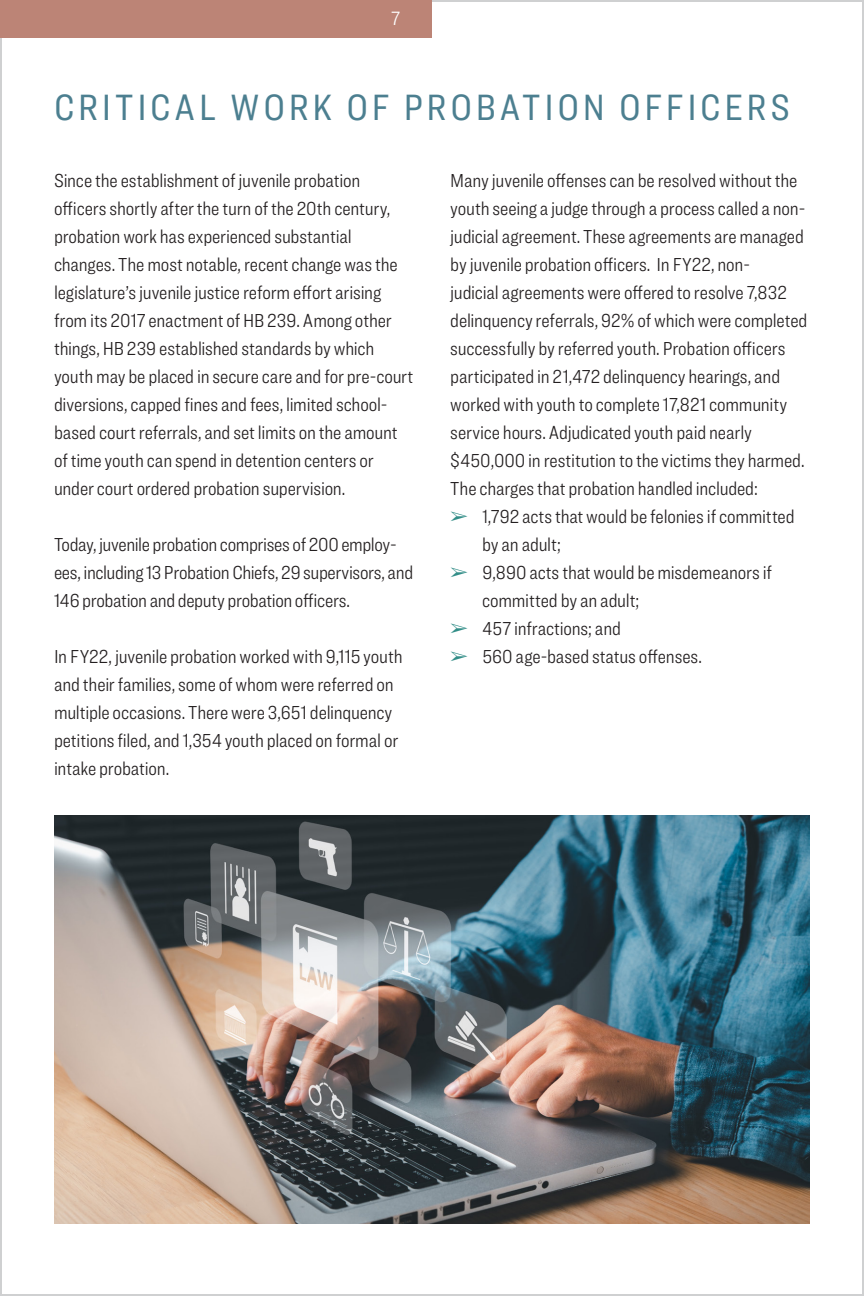
<style>
.page{position:relative;width:864px;height:1296px;background:#fff}
.page>*{position:absolute;margin:0;border:0;box-sizing:border-box;transform-origin:0 0}
.t1{font:38px "Ringside Condensed";letter-spacing:.1em;color:#4c7f90}
.t2{font:300 20px "Ringside Condensed";color:#fff}
.Paragraph_Style_1{font:300 19.6px/28px "Ringside Condensed";letter-spacing:-.01em;color:#231f20}
.s1{color:#338e88}
.s2{font-family:"Ringside Compressed"}
</style>
<div class="page">
<div style="left:0;top:0;width:432px;height:38px;background:#bc8476"></div>
<img style="left:54px;top:815px;width:756px;height:409px">
<p class="t2" style="left:391px;top:5px;width:10px">7</p>
<p class="t1" style="left:54px;top:81px;width:737px">CRITICAL WORK OF PROBATION OFFICERS</p>
<p class="Paragraph_Style_1" style="left:54px;top:166px;width:361px">Since the establishment of juvenile probation officers shortly after the turn of the 20th century, probation work has experienced substantial changes. The most notable, recent change was the legislature’s juvenile justice reform effort arising from its 2017 enactment of HB 239. Among other things, HB 239 established standards by which youth may be placed in secure care and for pre-court diversions, capped fines and fees, limited school&shy;based court referrals, and set limits on the amount of time youth can spend in detention centers or under court ordered probation supervision.</p>
<p class="Paragraph_Style_1" style="left:54px;top:530px;width:361px">Today, juvenile probation comprises of 200 employ&shy;ees, including 13 Probation Chiefs, 29 supervisors, and<br>146 probation and deputy probation officers.</p>
<p class="Paragraph_Style_1" style="left:54px;top:642px;width:350px">In FY22, juvenile probation worked with 9,115 youth and their families, some of whom were referred on multiple occasions. There were 3,651 delinquency petitions filed, and 1,354 youth placed on formal or intake probation.</p>
<p class="Paragraph_Style_1" style="left:450px;top:166px;width:359px">Many juvenile offenses can be resolved without the youth seeing a judge through a process called a non&shy;judicial agreement. These agreements are managed by juvenile probation officers. In FY22, non-<br>judicial agreements were offered to resolve 7,832 delinquency referrals, 92% of which were completed successfully by referred youth. Probation officers participated in 21,472 delinquency hearings, and worked with youth to complete 17,821 community service hours. Adjudicated youth paid nearly $450,000 in restitution to the victims they harmed.<br>The charges that probation handled included:</p>
<p class="Paragraph_Style_1" style="left:482px;top:502px;width:314px;text-indent:-32px"><span class="s1">➢</span> <span class="s2">1</span>,792 acts that would be felonies if committed by an adult;</p>
<p class="Paragraph_Style_1" style="left:482px;top:558px;width:291px;text-indent:-32px"><span class="s1">➢</span> 9,890 acts that would be misdemeanors if committed by an adult;</p>
<p class="Paragraph_Style_1" style="left:450px;top:614px;width:172px"><span class="s1">➢</span> 457 infractions; and</p>
<p class="Paragraph_Style_1" style="left:450px;top:642px;width:253px"><span class="s1">➢</span> 560 age-based status offenses.</p>
</div>
